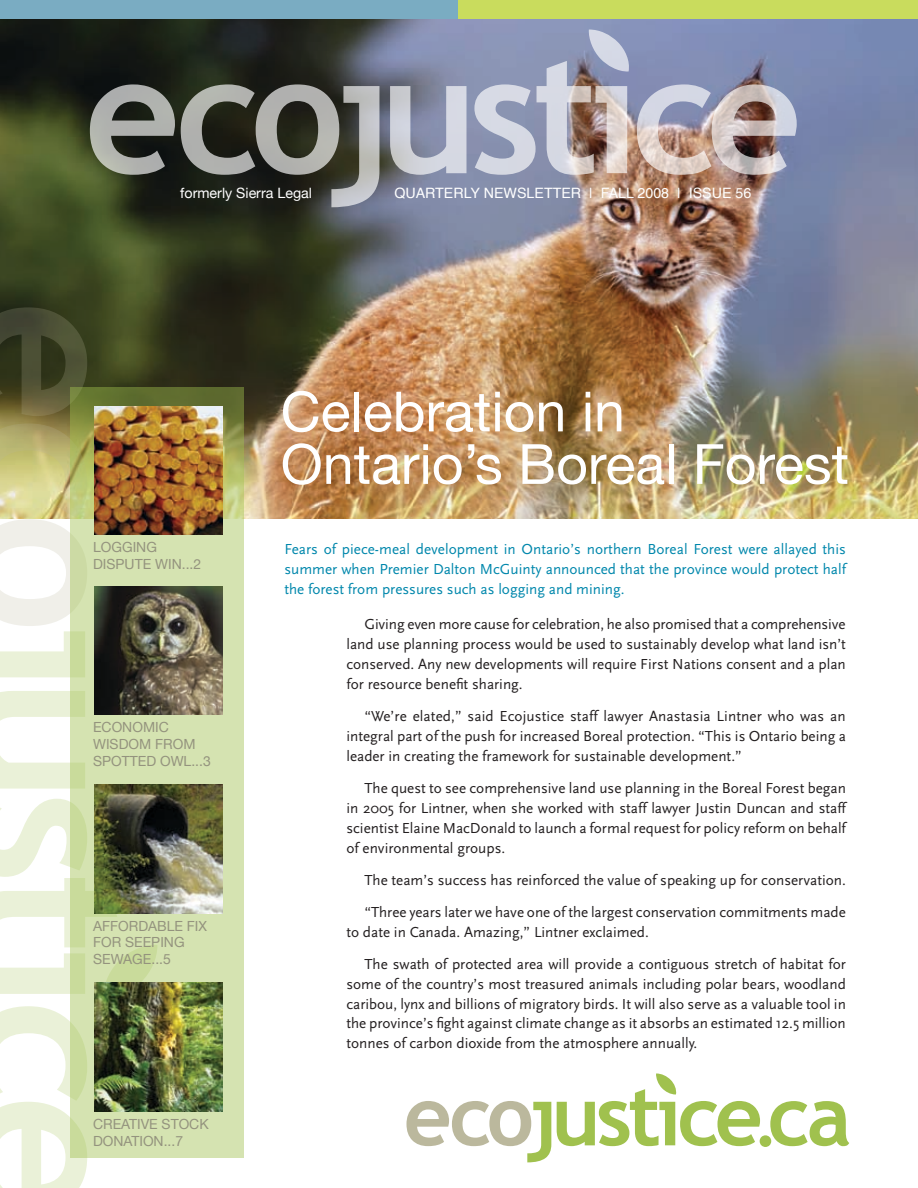
<style>
.page{position:relative;width:918px;height:1188px;background:#fff}
.page>*{position:absolute;margin:0;border:0;box-sizing:border-box;transform-origin:0 0}
.t1{font:55.5px/52.5px "Helvetica Neue";color:#fff}
.t2{font:15.15px/20px "Scala Sans";color:#231f20;text-align:justify}
.t3{font:15.15px/20px "Scala Sans";color:#0087ac;text-align:justify}
.t4{font:14.25px "Helvetica";color:#fff}
.t5{font:14.25px "Helvetica Neue";color:#fff}
.t6{font:13.95px/16.8px "Helvetica Neue";color:#94937e}
</style>
<div class="page">
<img style="left:0;top:19px;width:918px;height:500px">
<svg style="left:0;top:307px;width:87px;height:109px;background:#484a2c"></svg>
<svg style="left:0;top:423px;width:71px;height:254px"></svg>
<svg style="left:0;top:691px;width:71px;height:98px"></svg>
<svg style="left:0;top:1006px;width:87px;height:182px"></svg>
<svg style="left:0;top:799px;width:71px;height:199px"></svg>
<div style="left:0;top:0;width:458px;height:19px;background:#7aacc2"></div>
<div style="left:458px;top:0;width:460px;height:19px;background:#c9dc5d"></div>
<svg style="left:90px;top:84px;width:85px;height:91px;background:#70736d"></svg>
<svg style="left:181px;top:84px;width:198px;height:123px;background:#60615b"></svg>
<svg style="left:390px;top:86px;width:77px;height:89px;background:#afb3c2"></svg>
<img style="left:637px;top:84px;width:160px;height:91px">
<svg style="left:474px;top:30px;width:156px;height:145px;background:#a9a9b9"></svg>
<svg style="left:406px;top:1101px;width:145px;height:61px"></svg>
<svg style="left:557px;top:1073px;width:292px;height:74px"></svg>
<svg style="left:71px;top:387px;width:173px;height:771px;background:#c8d6a0"></svg>
<img style="left:94px;top:407px;width:128px;height:128px">
<img style="left:94px;top:785px;width:128px;height:128px">
<img style="left:94px;top:983px;width:128px;height:128px">
<img style="left:94px;top:587px;width:128px;height:128px">
<p class="t5" style="left:180px;top:185px;width:133px">FORMERLY SIERRA LEGAL</p>
<p class="t4" style="left:394px;top:182px;width:358px">QUARTERLY NEWSLETTER | FALL 2008 | ISSUE 56</p>
<p class="t6" style="left:93px;top:539px;width:110px">LOGGING<br>DISPUTE WIN...2</p>
<p class="t6" style="left:93px;top:719px;width:119px;text-indent:29px">NOMIC<br>WISDOM FROM<br>SPOTTED OWL...3</p>
<p class="t6" style="left:93px;top:719px;width:11px">ECO</p>
<p class="t6" style="left:93px;top:917px;width:19px">AFFO</p>
<p class="t6" style="left:129px;top:917px;width:30px">RDABL</p>
<p class="t6" style="left:93px;top:917px;width:116px;text-indent:81px">E FIX<br>FOR SEEPING<br>SEWAGE...5</p>
<p class="t6" style="left:93px;top:1115px;width:117px">CREATIVE STOC K<br>DONATION...7</p>
<h1 class="t1" style="left:281px;top:385px;width:570px">CELEBRATION IN<br>ONTARIO’S BOREAL FOREST</h1>
<p class="t3" style="left:284px;top:539px;width:563px">Fears of piece-meal development in Ontario’s northern Boreal Forest were allayed this summer when Premier Dalton McGuinty announced that the province would protect half the forest from pressures such as logging and mining.</p>
<p class="t2" style="left:346px;top:615px;width:501px;text-indent:18px">Giving even more cause for celebration, he also promised that a comprehensive land use planning process would be used to sustainably develop what land isn’t conserved. Any new developments will require First Nations consent and a plan for resource benefit sharing.</p>
<p class="t2" style="left:346px;top:706px;width:501px;text-indent:18px">“We’re elated,” said Ecojustice staff lawyer Anastasia Lintner who was an integral part of the push for increased Boreal protection. “This is Ontario being a leader in creating the framework for sustainable development.”</p>
<p class="t2" style="left:346px;top:778px;width:501px;text-indent:18px">The quest to see comprehensive land use planning in the Boreal Forest began in 2005 for Lintner, when she worked with staff lawyer Justin Duncan and staff scientist Elaine MacDonald to launch a formal request for policy reform on behalf of environmental groups.</p>
<p class="t2" style="left:364px;top:864px;width:483px;line-height:32px">The team’s success has reinforced the value of speaking up for conservation. “Three years later we have one of the largest conservation commitments made</p>
<p class="t2" style="left:364px;top:916px;width:483px;line-height:32px;text-indent:-18px">to date in Canada. Amazing,” Lintner exclaimed.<br>The swath of protected area will provide a contiguous stretch of habitat for</p>
<p class="t2" style="left:346px;top:974px;width:501px">some of the country’s most treasured animals including polar bears, woodland caribou, lynx and billions of migratory birds. It will also serve as a valuable tool in the province’s fight against climate change as it absorbs an estimated 12.5 million tonnes of carbon dioxide from the atmosphere annually.</p>
</div>
